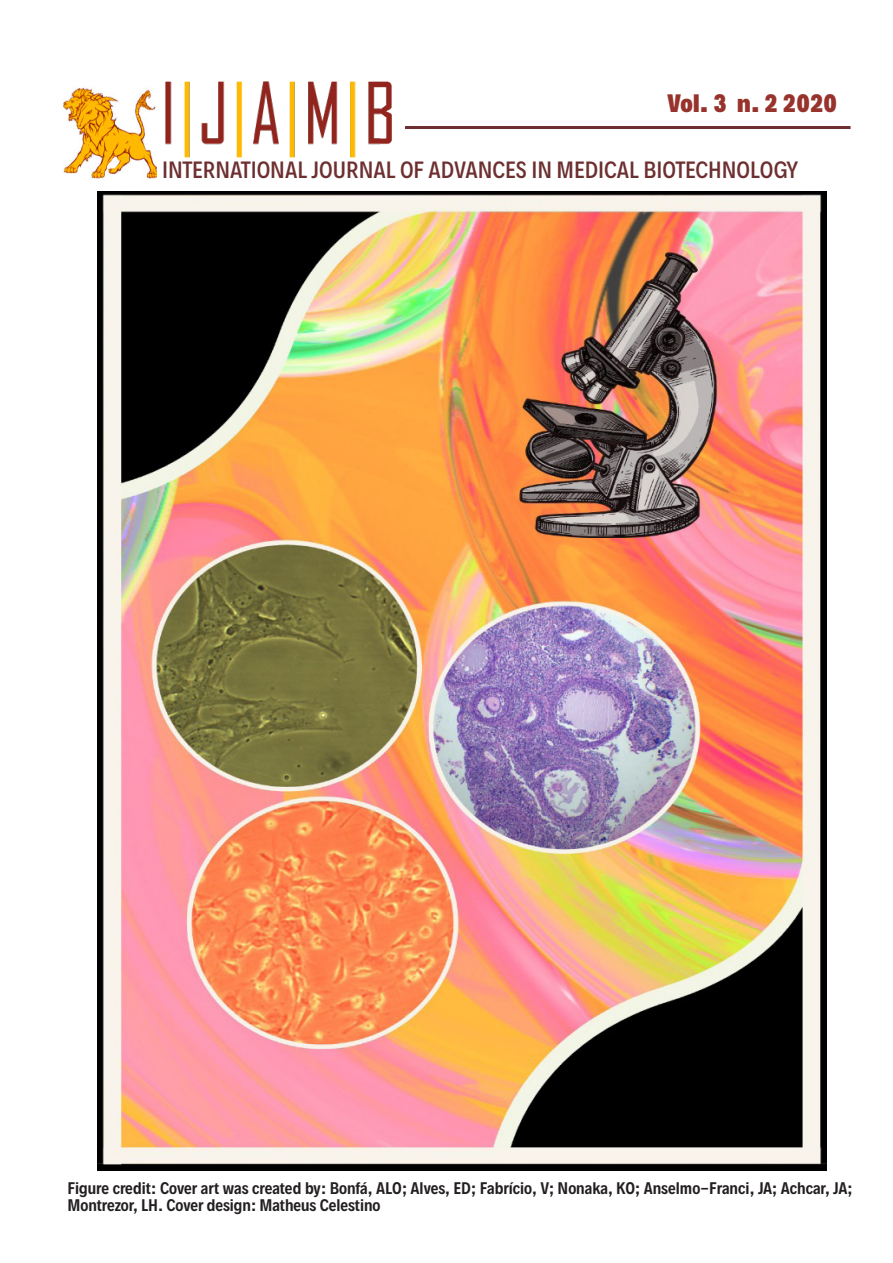
<style>
.page{position:relative;width:893px;height:1263px;background:#fff}
.page>*{position:absolute;margin:0;border:0;box-sizing:border-box;transform-origin:0 0}
.t1{font:900 22.5px "Decalotype";color:#97332c}
.t2{font:500 21px "Decalotype";color:#6d2f30}
.Estilo_de_parágrafo{font:600 15px/16.5px "Decalotype";color:#231f20}
</style>
<div class="page">
<img style="left:63px;top:87px;width:94px;height:92px">
<hr style="left:405px;top:126px;width:445px;height:3px;background:#6d2f30">
<img style="left:166px;top:81px;width:226px;height:77px">
<img style="left:98px;top:191px;width:729px;height:979px">
<p class="t1" style="left:667px;top:87px;width:171px">Vol. 3 n. 2 2020</p>
<p class="t2" style="left:162px;top:156px;width:638px">INTERNATIONAL JOURNAL OF ADVANCES IN MEDICAL BIOTECHNOLOGY</p>
<p class="Estilo_de_parágrafo" style="left:68px;top:1180px;width:786px">Figure credit: Cover art was created by: Bonfá, ALO; Alves, ED; Fabrício, V; Nonaka, KO; Anselmo-Franci, JA; Achcar, JA;<br>Montrezor, LH. Cover design: Matheus Celestino</p>
</div>
